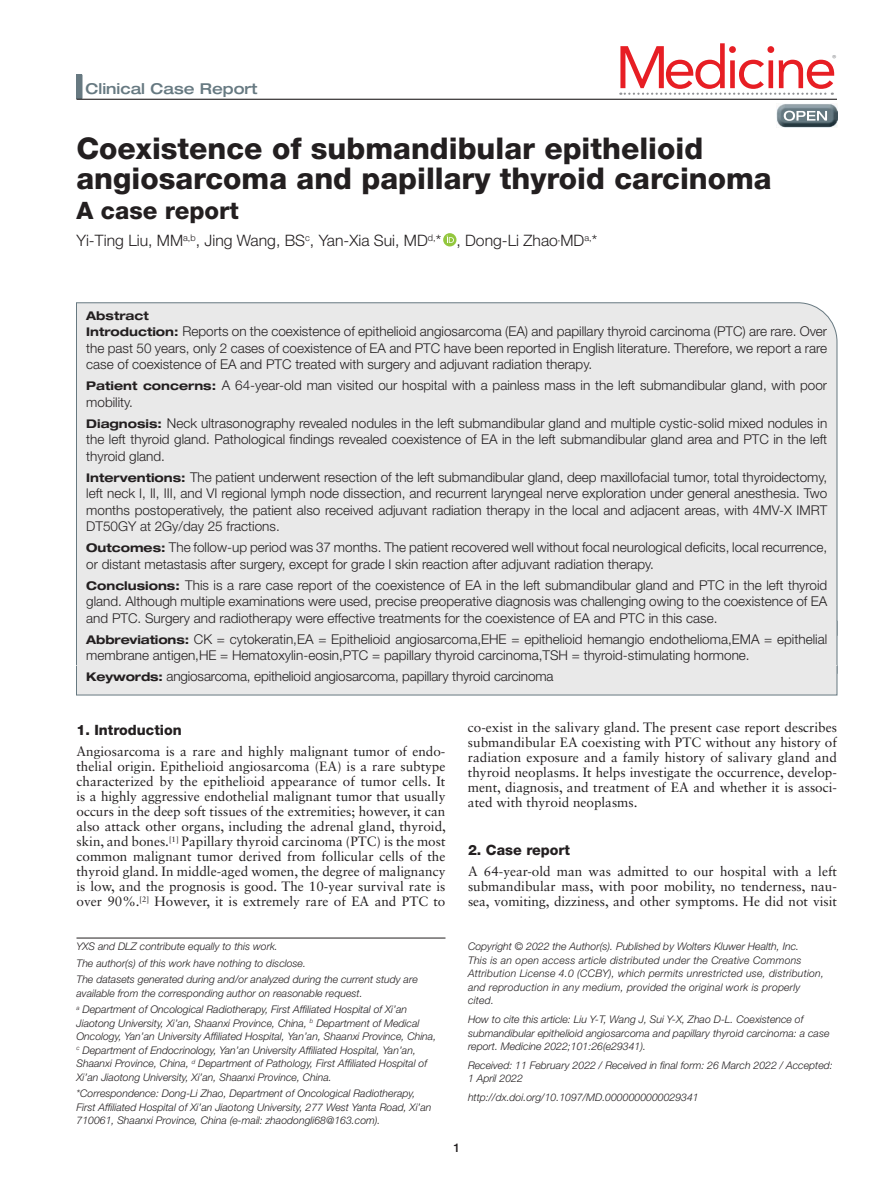
<style>
.page{position:relative;width:891px;height:1188px;background:#fff}
.page>*{position:absolute;margin:0;border:0;box-sizing:border-box;transform-origin:0 0}
.t1{font:59.4px "Avenir";letter-spacing:-.06em;color:#e71e24}
.t2{font:800 30px/30px "Helvetica Neue LT Std";color:#231f20}
.t3{font:800 24px "Helvetica Neue LT Std";color:#231f20}
.t4{font:300 15.75px "Helvetica Neue LT Std";color:#231f20}
.t5{font:500 expanded 15px "Helvetica Neue LT Std";color:#667981}
.t6{font:800 14.25px "Helvetica Neue LT Std";color:#231f20}
.t7{font:300 13.5px/16.5px "Helvetica Neue LT Std";color:#231f20;text-align:justify}
.t8{font:13.5px/15px "Sabon LT Std";color:#231f20;text-align:justify}
.t9{font:700 expanded 12px "Helvetica Neue LT Std";color:#231f20}
.t10{font:500 12px "Helvetica Neue LT Std";color:#231f20}
.t11{font:italic 300 10.5px/13.5px "Helvetica Neue LT Std";color:#231f20}
.t12{font:italic 300 10.5px/13.5px "Helvetica Neue LT Std";letter-spacing:.02em;color:#231f20}
.t13{font:500 10.35px "Akzidenz Grotesk BE";color:#909295}
.s1{font-weight:700;font-stretch:expanded;font-size:12px}
</style>
<div class="page">
<div style="left:76px;top:74px;width:6px;height:25px;background:#677981"></div>
<hr style="left:76px;top:99px;width:761px;height:1px;background:#231f20">
<img style="left:776px;top:104px;width:61px;height:24px">
<svg style="left:784px;top:111px;width:43px;height:10px"></svg>
<svg style="left:620px;top:93px;width:213px;height:2px"></svg>
<div style="left:76px;top:302px;width:762px;height:335px;background:#e9e9e9"></div>
<div style="left:76px;top:621px;width:761px;height:54px;background:#e9e9e9"></div>
<div style="left:76px;top:666px;width:761px;height:29px;background:#e9e9e9"></div>
<div style="left:443px;top:233px;width:13px;height:13px;background:#93c73e;border-radius:50%"></div>
<svg style="left:447px;top:236px;width:7px;height:7px"></svg>
<hr style="left:76px;top:938px;width:370px;height:1px;background:#231f20">
<p class="t5" style="left:86px;top:80px;width:174px">Clinical Case Report</p>
<h1 class="t1" style="left:615px;top:33px;width:223px">Medicine</h1>
<p class="t13" style="left:832px;top:52px;width:6px">®</p>
<h2 class="t2" style="left:76px;top:134px;width:697px">Coexistence of submandibular epithelioid angiosarcoma and papillary thyroid carcinoma</h2>
<h3 class="t3" style="left:76px;top:197px;width:164px">A case report</h3>
<p class="t4" style="left:76px;top:231px;width:522px">Yi-Ting Liu, MM<sup>a,b</sup>, Jing Wang, BS<sup>c</sup>, Yan-Xia Sui, MD<sup>d,</sup>* , Dong-Li Zhao<sup>,</sup>MD<sup>a,</sup>*</p>
<p class="t9" style="left:86px;top:308px;width:64px">Abstract</p>
<p class="t7" style="left:86px;top:323px;width:742px"><span class="s1">Introduction:</span> Reports on the coexistence of epithelioid angiosarcoma (EA) and papillary thyroid carcinoma (PTC) are rare. Over the past 50 years, only 2 cases of coexistence of EA and PTC have been reported in English literature. Therefore, we report a rare case of coexistence of EA and PTC treated with surgery and adjuvant radiation therapy.</p>
<p class="t7" style="left:86px;top:377px;width:742px"><span class="s1">Patient concerns:</span> A 64-year-old man visited our hospital with a painless mass in the left submandibular gland, with poor mobility.</p>
<p class="t7" style="left:86px;top:415px;width:743px"><span class="s1">Diagnosis:</span> Neck ultrasonography revealed nodules in the left submandibular gland and multiple cystic-solid mixed nodules in the left thyroid gland. Pathological findings revealed coexistence of EA in the left submandibular gland area and PTC in the left thyroid gland.</p>
<p class="t7" style="left:86px;top:469px;width:743px"><span class="s1">Interventions:</span> The patient underwent resection of the left submandibular gland, deep maxillofacial tumor, total thyroidectomy, left neck I, II, III, and VI regional lymph node dissection, and recurrent laryngeal nerve exploration under general anesthesia. Two months postoperatively, the patient also received adjuvant radiation therapy in the local and adjacent areas, with 4MV-X IMRT DT50GY at 2Gy/day 25 fractions.</p>
<p class="t7" style="left:86px;top:539px;width:743px"><span class="s1">Outcomes:</span> The follow-up period was 37 months. The patient recovered well without focal neurological deficits, local recurrence, or distant metastasis after surgery, except for grade I skin reaction after adjuvant radiation therapy.</p>
<p class="t7" style="left:86px;top:577px;width:743px"><span class="s1">Conclusions:</span> This is a rare case report of the coexistence of EA in the left submandibular gland and PTC in the left thyroid gland. Although multiple examinations were used, precise preoperative diagnosis was challenging owing to the coexistence of EA and PTC. Surgery and radiotherapy were effective treatments for the coexistence of EA and PTC in this case.</p>
<p class="t7" style="left:86px;top:631px;width:742px"><span class="s1">Abbreviations:</span> CK = cytokeratin,EA = Epithelioid angiosarcoma,EHE = epithelioid hemangio endothelioma,EMA = epithelial membrane antigen,HE = Hematoxylin-eosin,PTC = papillary thyroid carcinoma,TSH = thyroid-stimulating hormone.</p>
<p class="t7" style="left:86px;top:668px;width:469px"><span class="s1">Keywords:</span> angiosarcoma, epithelioid angiosarcoma, papillary thyroid carcinoma</p>
<p class="t6" style="left:76px;top:722px;width:107px">1. Introduction</p>
<p class="t8" style="left:76px;top:744px;width:371px">Angiosarcoma is a rare and highly malignant tumor of endo&shy;thelial origin. Epithelioid angiosarcoma (EA) is a rare subtype characterized by the epithelioid appearance of tumor cells. It is a highly aggressive endothelial malignant tumor that usually occurs in the deep soft tissues of the extremities; however, it can also attack other organs, including the adrenal gland, thyroid, skin, and bones.<sup>[1]</sup> Papillary thyroid carcinoma (PTC) is the most common malignant tumor derived from follicular cells of the thyroid gland. In middle-aged women, the degree of malignancy is low, and the prognosis is good. The 10-year survival rate is over 90%.<sup>[2]</sup> However, it is extremely rare of EA and PTC to</p>
<p class="t8" style="left:468px;top:720px;width:371px">co-exist in the salivary gland. The present case report describes submandibular EA coexisting with PTC without any history of radiation exposure and a family history of salivary gland and thyroid neoplasms. It helps investigate the occurrence, develop&shy;ment, diagnosis, and treatment of EA and whether it is associ&shy;ated with thyroid neoplasms.</p>
<p class="t6" style="left:468px;top:842px;width:104px">2. Case report</p>
<p class="t8" style="left:468px;top:864px;width:371px">A 64-year-old man was admitted to our hospital with a left submandibular mass, with poor mobility, no tenderness, nau&shy;sea, vomiting, dizziness, and other symptoms. He did not visit</p>
<p class="t11" style="left:76px;top:938px;width:343px;line-height:16.5px">YXS and DLZ contribute equally to this work.<br>The author(s) of this work have nothing to disclose.<br>The datasets generated during and/or analyzed during the current study are</p>
<p class="t11" style="left:76px;top:985px;width:332px;line-height:16.5px">available from the corresponding author on reasonable request.<br><sup>a</sup> Department of Oncological Radiotherapy, First Affiliated Hospital of Xi’an</p>
<p class="t11" style="left:76px;top:1016px;width:361px">Jiaotong University, Xi’an, Shaanxi Province, China, <sup>b</sup> Department of Medical Oncology, Yan’an University Affiliated Hospital, Yan’an, Shaanxi Province, China, <sup>c</sup> Department of Endocrinology, Yan’an University Affiliated Hospital, Yan’an, Shaanxi Province, China, <sup>d</sup> Department of Pathology, First Affiliated Hospital of Xi’an Jiaotong University, Xi’an, Shaanxi Province, China.</p>
<p class="t11" style="left:77px;top:1087px;width:357px">*Correspondence: Dong-Li Zhao, Department of Oncological Radiotherapy,<br>First Affiliated Hospital of Xi’an Jiaotong University, 277 West Yanta Road, Xi’an<br>710061, Shaanxi Province, China (e-mail: zhaodongli68@163.com).</p>
<p class="t12" style="left:468px;top:940px;width:358px">Copyright © 2022 the Author(s). Published by Wolters Kluwer Health, Inc.<br>This is an open access article distributed under the Creative Commons Attribution License 4.0 (CCBY), which permits unrestricted use, distribution, and reproduction in any medium, provided the original work is properly cited.</p>
<p class="t11" style="left:468px;top:1013px;width:363px">How to cite this article: Liu Y-T, Wang J, Sui Y-X, Zhao D-L. Coexistence of submandibular epithelioid angiosarcoma and papillary thyroid carcinoma: a case report. Medicine 2022;101:26(e29341).</p>
<p class="t11" style="left:468px;top:1058px;width:366px">Received: 11 February 2022 / Received in final form: 26 March 2022 / Accepted:<br>1 April 2022</p>
<p class="t11" style="left:468px;top:1091px;width:232px">http://dx.doi.org/10.1097/MD.0000000000029341</p>
<p class="t10" style="left:453px;top:1140px;width:8px">1</p>
</div>
